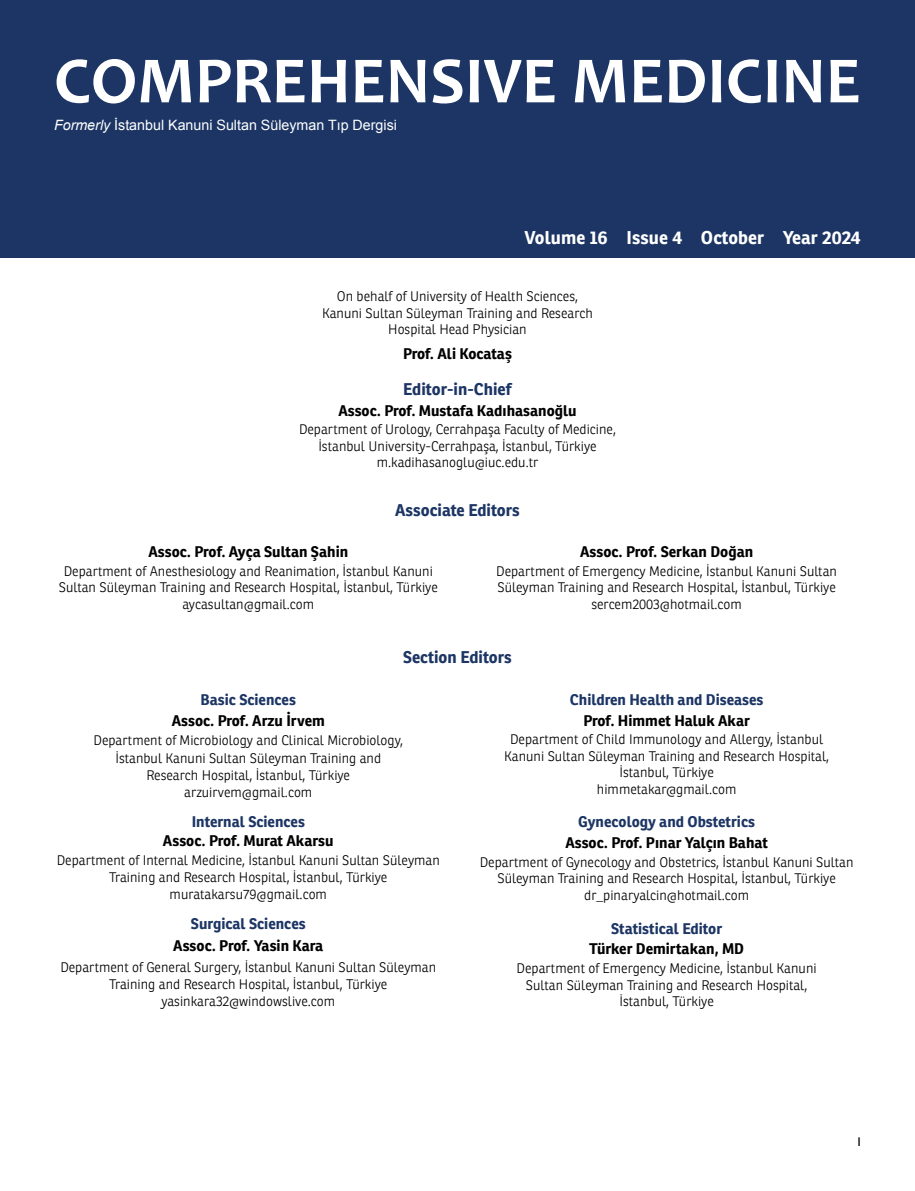
<style>
.page{position:relative;width:915px;height:1191px;background:#fff}
.page>*{position:absolute;margin:0;border:0;box-sizing:border-box;transform-origin:0 0}
.t1{font:700 66.6px "Candara";color:#fff}
.t2{font:700 18px "Ronnia";letter-spacing:.005em;color:#fff}
.t3{font:700 16.5px "Ronnia";color:#1c3564}
.t4{font:700 15px "Ronnia";color:#000}
.t5{font:700 15px "Ronnia";color:#1c3564}
.t6{font:14.25px "Arial";color:#fff}
.t7{font:300 13.5px/16.5px "Ronnia";color:#000;text-align:center}
.t8{font:12px "Ronnia";color:#000}
.s1{font-style:italic}
</style>
<div class="page">
<div style="left:0;top:0;width:914px;height:258px;background:#1c3564"></div>
<h1 class="t1" style="left:54px;top:39px;width:808px">COMPREHENSIVE MEDICINE</h1>
<p class="t6" style="left:54px;top:116px;width:344px"><span class="s1">Formerly</span> İstanbul Kanuni Sultan Süleyman Tıp Dergisi</p>
<h2 class="t2" style="left:524px;top:226px;width:337px">Volume 16 Issue 4 October Year 2024</h2>
<p class="t7" style="left:322px;top:288px;width:272px">On behalf of University of Health Sciences,<br>Kanuni Sultan Süleyman Training and Research<br>Hospital Head Physician</p>
<p class="t4" style="left:403px;top:344px;width:110px">Prof. Ali Kocataş</p>
<p class="t3" style="left:403px;top:378px;width:110px">Editor-in-Chief</p>
<p class="t4" style="left:338px;top:401px;width:240px">Assoc. Prof. Mustafa Kadıhasanoğlu</p>
<p class="t7" style="left:299px;top:421px;width:318px">Department of Urology, Cerrahpaşa Faculty of Medicine,<br>İstanbul University-Cerrahpaşa, İstanbul, Türkiye m.kadihasanoglu@iuc.edu.tr</p>
<p class="t3" style="left:395px;top:499px;width:126px">Associate Editors</p>
<p class="t4" style="left:148px;top:542px;width:201px">Assoc. Prof. Ayça Sultan Şahin</p>
<p class="t7" style="left:59px;top:562px;width:380px">Department of Anesthesiology and Reanimation, İstanbul Kanuni<br>Sultan Süleyman Training and Research Hospital, İstanbul, Türkiye aycasultan@gmail.com</p>
<p class="t4" style="left:580px;top:542px;width:174px">Assoc. Prof. Serkan Doğan</p>
<p class="t7" style="left:496px;top:562px;width:342px">Department of Emergency Medicine, İstanbul Kanuni Sultan<br>Süleyman Training and Research Hospital, İstanbul, Türkiye sercem2003@hotmail.com</p>
<p class="t3" style="left:403px;top:647px;width:110px">Section Editors</p>
<p class="t5" style="left:200px;top:690px;width:97px">Basic Sciences</p>
<p class="t4" style="left:172px;top:711px;width:155px">Assoc. Prof. Arzu İrvem</p>
<p class="t7" style="left:94px;top:732px;width:311px;line-height:17.1px">Department of Microbiology and Clinical Microbiology, İstanbul Kanuni Sultan Süleyman Training and Research Hospital, İstanbul, Türkiye arzuirvem@gmail.com</p>
<p class="t5" style="left:192px;top:811px;width:115px">Internal Sciences</p>
<p class="t4" style="left:163px;top:831px;width:172px">Assoc. Prof. Murat Akarsu</p>
<p class="t7" style="left:57px;top:851px;width:384px;line-height:17.1px">Department of Internal Medicine, İstanbul Kanuni Sultan Süleyman<br>Training and Research Hospital, İstanbul, Türkiye muratakarsu79@gmail.com</p>
<p class="t5" style="left:191px;top:914px;width:116px">Surgical Sciences</p>
<p class="t4" style="left:173px;top:935px;width:152px">Assoc. Prof. Yasin Kara</p>
<p class="t7" style="left:60px;top:958px;width:377px;line-height:17.1px">Department of General Surgery, İstanbul Kanuni Sultan Süleyman<br>Training and Research Hospital, İstanbul, Türkiye yasinkara32@windowslive.com</p>
<p class="t5" style="left:569px;top:690px;width:195px">Children Health and Diseases</p>
<p class="t4" style="left:583px;top:710px;width:168px">Prof. Himmet Haluk Akar</p>
<p class="t7" style="left:504px;top:731px;width:326px">Department of Child Immunology and Allergy, İstanbul Kanuni Sultan Süleyman Training and Research Hospital, İstanbul, Türkiye<br>himmetakar@gmail.com</p>
<p class="t5" style="left:578px;top:812px;width:178px">Gynecology and Obstetrics</p>
<p class="t4" style="left:565px;top:833px;width:204px">Assoc. Prof. Pınar Yalçın Bahat</p>
<p class="t7" style="left:479px;top:853px;width:375px">Department of Gynecology and Obstetrics, İstanbul Kanuni Sultan<br>Süleyman Training and Research Hospital, İstanbul, Türkiye dr_pinaryalcin@hotmail.com</p>
<p class="t5" style="left:611px;top:918px;width:113px">Statistical Editor</p>
<p class="t4" style="left:589px;top:939px;width:156px">Türker Demirtakan, MD</p>
<p class="t7" style="left:516px;top:960px;width:301px">Department of Emergency Medicine, İstanbul Kanuni<br>Sultan Süleyman Training and Research Hospital,<br>İstanbul, Türkiye</p>
<p class="t8" style="left:857px;top:1133px;width:5px">I</p>
</div>
